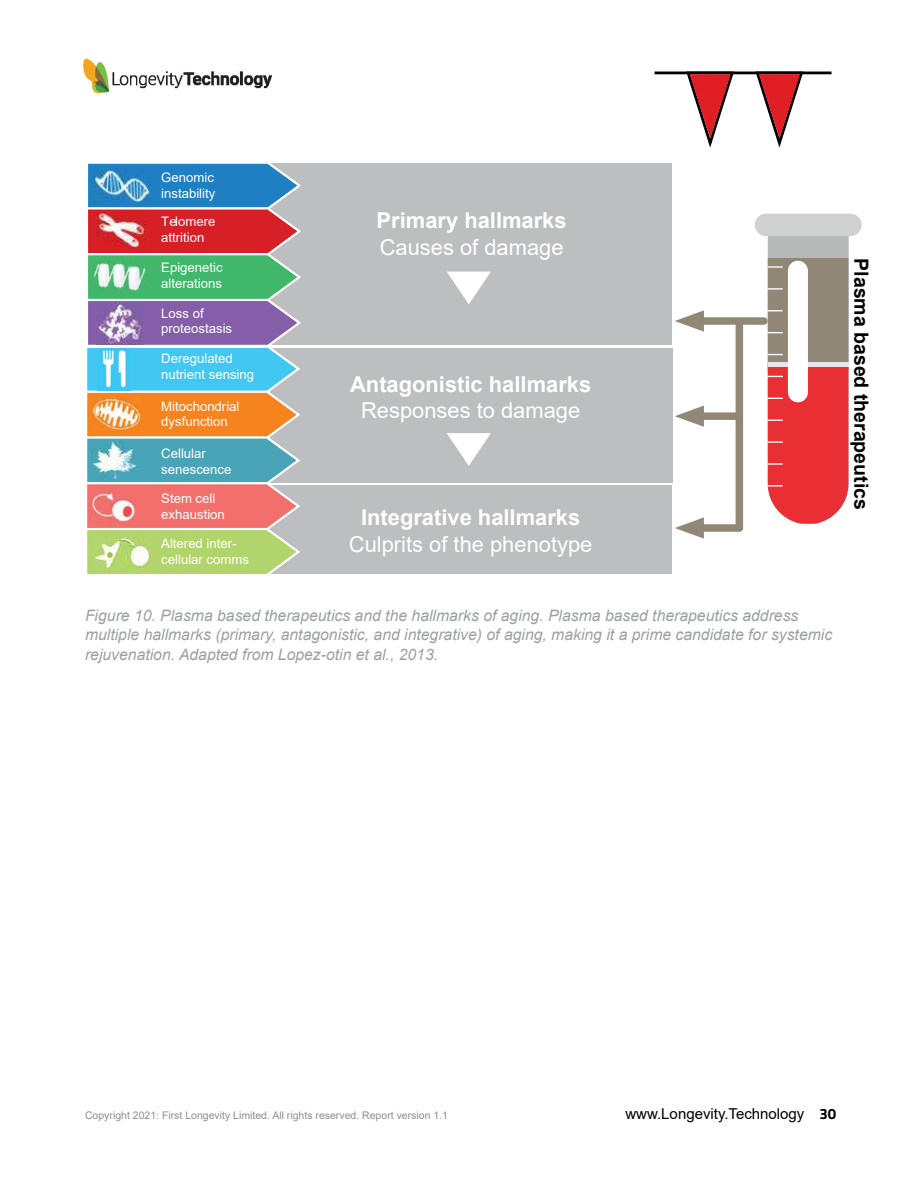
<style>
.page{position:relative;width:918px;height:1188px;background:#fff}
.page>*{position:absolute;margin:0;border:0;box-sizing:border-box;transform-origin:0 0}
.t1{font:700 21.9px "Arial";color:#fff}
.t2{font:21.9px "Arial";color:#fff}
.t3{font:700 19.5px "Arial";color:#000}
.t4{font:italic 15.75px/19.5px "Arial";color:#9ba0a5}
.t5{font:15px "Arial";color:#000}
.t6{font:13.2px/15.8px "Arial";color:#fff}
.t7{font:10.5px "Arial";color:#8e8e8e}
.s1{font-family:"Titillium Web";font-weight:700}
</style>
<div class="page">
<img style="left:83px;top:58px;width:189px;height:35px">
<hr style="left:655px;top:72px;width:177px;height:2px;background:#000">
<svg style="left:684px;top:71px;width:52px;height:77px"></svg>
<svg style="left:754px;top:71px;width:51px;height:77px"></svg>
<div style="left:692px;top:317px;width:72px;height:8px;background:#918776"></div>
<svg style="left:675px;top:310px;width:29px;height:22px"></svg>
<div style="left:692px;top:412px;width:47px;height:8px;background:#918776"></div>
<svg style="left:675px;top:406px;width:29px;height:21px"></svg>
<div style="left:692px;top:524px;width:47px;height:8px;background:#918776"></div>
<svg style="left:675px;top:517px;width:29px;height:22px"></svg>
<div style="left:736px;top:325px;width:7px;height:203px;background:#918776"></div>
<div style="left:755px;top:214px;width:107px;height:22px;background:#cfd1d0;border-radius:11px"></div>
<svg style="left:768px;top:236px;width:81px;height:288px;background:#c9605e"></svg>
<hr style="left:768px;top:362px;width:80px;height:4px;background:#e6e7e8">
<div style="left:788px;top:261px;width:20px;height:141px;background:#fff;border-radius:10px"></div>
<div style="left:270px;top:485px;width:402px;height:89px;background:#bcbec0"></div>
<div style="left:270px;top:348px;width:403px;height:135px;background:#bcbec0"></div>
<div style="left:270px;top:164px;width:402px;height:181px;background:#bcbec0"></div>
<svg style="left:87px;top:163px;width:214px;height:411px;background:#979790"></svg>
<svg style="left:447px;top:272px;width:44px;height:32px"></svg>
<svg style="left:447px;top:433px;width:44px;height:33px"></svg>
<img style="left:94px;top:168px;width:57px;height:35px">
<img style="left:97px;top:212px;width:48px;height:36px">
<img style="left:94px;top:262px;width:52px;height:29px">
<img style="left:97px;top:303px;width:46px;height:42px">
<img style="left:98px;top:348px;width:33px;height:43px">
<img style="left:92px;top:398px;width:49px;height:32px">
<img style="left:92px;top:441px;width:45px;height:40px">
<img style="left:91px;top:491px;width:44px;height:33px">
<img style="left:94px;top:537px;width:57px;height:33px">
<hr style="left:87px;top:345px;width:598px;height:3px;background:#fff">
<p class="t6" style="left:161px;top:169px;width:56px">Genomic instability</p>
<p class="t6" style="left:161px;top:214px;width:56px">Telomere attrition</p>
<p class="t6" style="left:161px;top:260px;width:63px">Epigenetic alterations</p>
<p class="t6" style="left:161px;top:305px;width:72px">Loss of proteostasis</p>
<p class="t6" style="left:161px;top:351px;width:94px">Deregulated nutrient sensing</p>
<p class="t6" style="left:161px;top:398px;width:80px">Mitochondrial dysfunction</p>
<p class="t6" style="left:161px;top:445px;width:72px">Cellular senescence</p>
<p class="t6" style="left:161px;top:491px;width:65px">Stem cell exhaustion</p>
<p class="t6" style="left:161px;top:536px;width:89px">Altered inter&shy;cellular comms</p>
<h1 class="t1" style="left:377px;top:205px;width:192px">Primary hallmarks</h1>
<h1 class="t2" style="left:380px;top:232px;width:185px">Causes of damage</h1>
<h1 class="t1" style="left:350px;top:368px;width:243px">Antagonistic hallmarks</h1>
<h1 class="t2" style="left:361px;top:395px;width:221px">Responses to damage</h1>
<h1 class="t1" style="left:361px;top:502px;width:221px">Integrative hallmarks</h1>
<h1 class="t2" style="left:349px;top:529px;width:245px">Culprits of the phenotype</h1>
<p class="t4" style="left:85px;top:606px;width:749px">Figure 10. Plasma based therapeutics and the hallmarks of aging. Plasma based therapeutics address multiple hallmarks (primary, antagonistic, and integrative) of aging, making it a prime candidate for systemic rejuvenation. Adapted from Lopez-otin et al., 2013.</p>
<p class="t3" style="left:875px;top:258px;width:253px;rotate:90deg">Plasma based therapeutics</p>
<p class="t7" style="left:85px;top:1108px;width:364px">Copyright 2021: First Longevity Limited. All rights reserved. Report version 1.1</p>
<p class="t5" style="left:625px;top:1103px;width:212px">www.Longevity.Technology <span class="s1">30</span></p>
</div>
